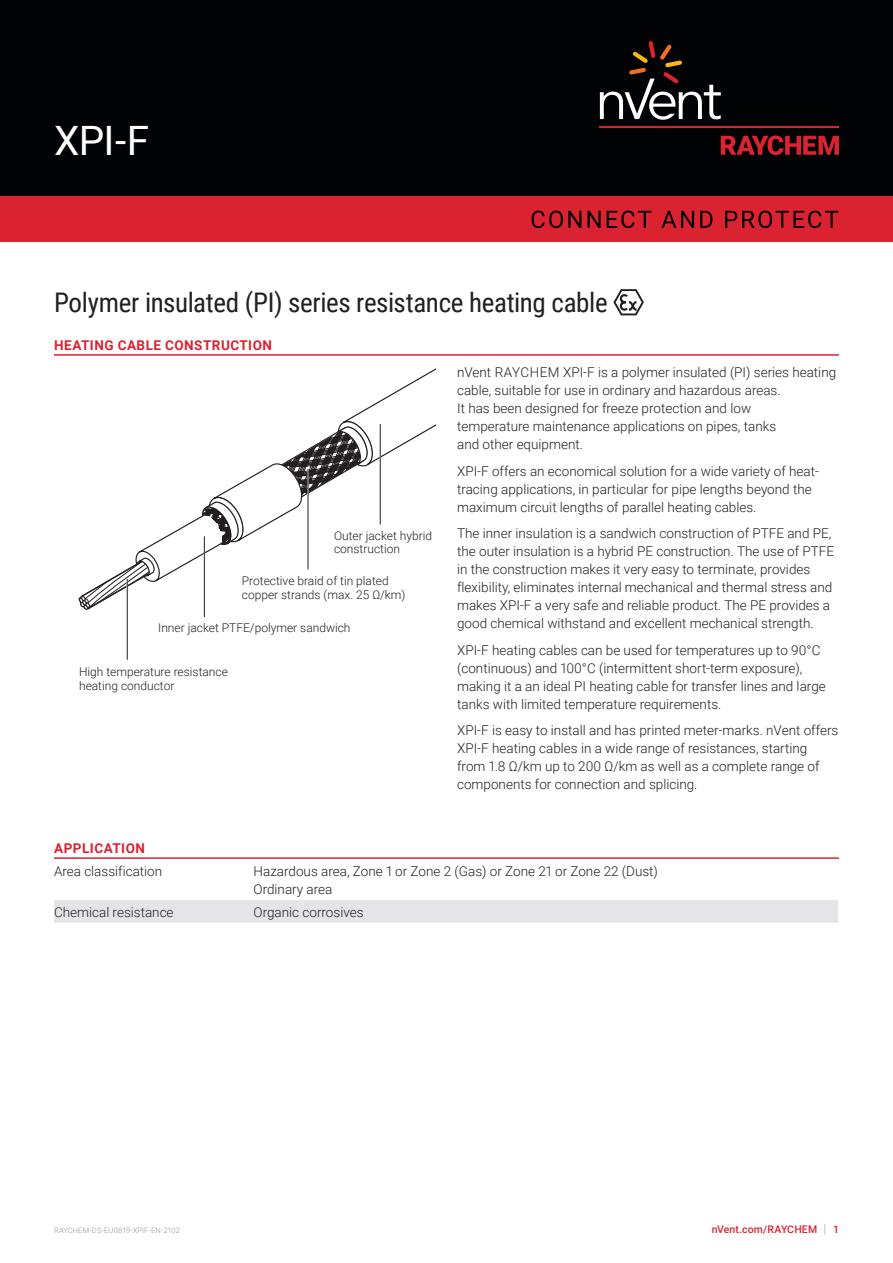
<style>
.page{position:relative;width:893px;height:1263px;background:#fff}
.page>*{position:absolute;margin:0;border:0;box-sizing:border-box;transform-origin:0 0}
.Title_Product_Name{font:40.5px "Roboto";color:#fff}
.Product_Description{font:27px "Roboto Condensed";letter-spacing:-.015em;color:#231f20}
.Bodytext_1{font:300 13.5px/18px "Roboto";color:#231f20}
.Subhead{font:700 13.5px "Roboto";letter-spacing:.035em;color:#db2230}
.Caption_text{font:300 12px/13.5px "Roboto";color:#231f20}
.t1{font:500 10.5px "Roboto";letter-spacing:.015em;color:#db2230}
.t2{font:300 7.5px "Roboto";letter-spacing:.015em;color:#8f959e}
.s1{font-weight:300;font-size:12.6px;color:#8f959e}
</style>
<div class="page">
<div style="left:0;top:0;width:893px;height:196px;background:#010203"></div>
<div style="left:0;top:196px;width:893px;height:45px;background:#db2230"></div>
<svg style="left:532px;top:211px;width:306px;height:17px"></svg>
<svg style="left:721px;top:135px;width:118px;height:20px"></svg>
<hr style="left:600px;top:127px;width:239px;height:1px;background:#db2230">
<svg style="left:600px;top:41px;width:121px;height:79px"></svg>
<hr style="left:54px;top:354px;width:785px;height:2px;background:#db2230">
<svg style="left:613px;top:289px;width:31px;height:26px"></svg>
<svg style="left:79px;top:368px;width:357px;height:242px"></svg>
<hr style="left:127px;top:579px;width:1px;height:80px;background:#231f20">
<hr style="left:204px;top:536px;width:1px;height:80px;background:#fff">
<hr style="left:204px;top:537px;width:1px;height:80px;background:#231f20">
<hr style="left:307px;top:469px;width:2px;height:100px;background:#fff">
<hr style="left:308px;top:469px;width:1px;height:100px;background:#231f20">
<hr style="left:380px;top:424px;width:1px;height:100px;background:#231f20">
<hr style="left:54px;top:857px;width:785px;height:2px;background:#db2230">
<div style="left:54px;top:900px;width:784px;height:23px;background:#e5e5e8"></div>
<p class="Title_Product_Name" style="left:54px;top:112px;width:97px">XPI-F</p>
<p class="Product_Description" style="left:54px;top:284px;width:555px">Polymer insulated (PI) series resistance heating cable</p>
<p class="Subhead" style="left:54px;top:336px;width:219px">HEATING CABLE CONSTRUCTION</p>
<p class="Caption_text" style="left:334px;top:528px;width:100px">Outer jacket hybrid construction</p>
<p class="Caption_text" style="left:242px;top:574px;width:165px">Protective braid of tin plated copper strands (max. 25 Ω/km)</p>
<p class="Caption_text" style="left:158px;top:620px;width:194px">Inner jacket PTFE/polymer sandwich</p>
<p class="Caption_text" style="left:79px;top:664px;width:150px">High temperature resistance heating conductor</p>
<p class="Bodytext_1" style="left:457px;top:363px;width:381px">nVent RAYCHEM XPI-F is a polymer insulated (PI) series heating cable, suitable for use in ordinary and hazardous areas.<br>It has been designed for freeze protection and low<br>temperature maintenance applications on pipes, tanks<br>and other equipment.</p>
<p class="Bodytext_1" style="left:457px;top:461px;width:363px">XPI-F offers an economical solution for a wide variety of heat&shy;tracing applications, in particular for pipe lengths beyond the maximum circuit lengths of parallel heating cables.</p>
<p class="Bodytext_1" style="left:457px;top:524px;width:379px">The inner insulation is a sandwich construction of PTFE and PE, the outer insulation is a hybrid PE construction. The use of PTFE in the construction makes it very easy to terminate, provides flexibility, eliminates internal mechanical and thermal stress and makes XPI-F a very safe and reliable product. The PE provides a good chemical withstand and excellent mechanical strength.</p>
<p class="Bodytext_1" style="left:457px;top:640px;width:370px">XPI-F heating cables can be used for temperatures up to 90°C (continuous) and 100°C (intermittent short-term exposure), making it a an ideal PI heating cable for transfer lines and large tanks with limited temperature requirements.</p>
<p class="Bodytext_1" style="left:457px;top:721px;width:383px">XPI-F is easy to install and has printed meter-marks. nVent offers XPI-F heating cables in a wide range of resistances, starting from 1.8 Ω/km up to 200 Ω/km as well as a complete range of components for connection and splicing.</p>
<p class="Subhead" style="left:54px;top:839px;width:92px">APPLICATION</p>
<p class="Bodytext_1" style="left:54px;top:861px;width:110px">Area classification</p>
<p class="Bodytext_1" style="left:254px;top:861px;width:406px">Hazardous area, Zone 1 or Zone 2 (Gas) or Zone 21 or Zone 22 (Dust)<br>Ordinary area</p>
<p class="Bodytext_1" style="left:54px;top:902px;width:121px">Chemical resistance</p>
<p class="Bodytext_1" style="left:254px;top:902px;width:112px">Organic corrosives</p>
<p class="t2" style="left:54px;top:1225px;width:127px">RAYCHEM-DS-EU0819-XPIF-EN-2102</p>
<p class="t1" style="left:712px;top:1222px;width:129px">nVent.com/RAYCHEM <span class="s1">|</span> 1</p>
</div>
